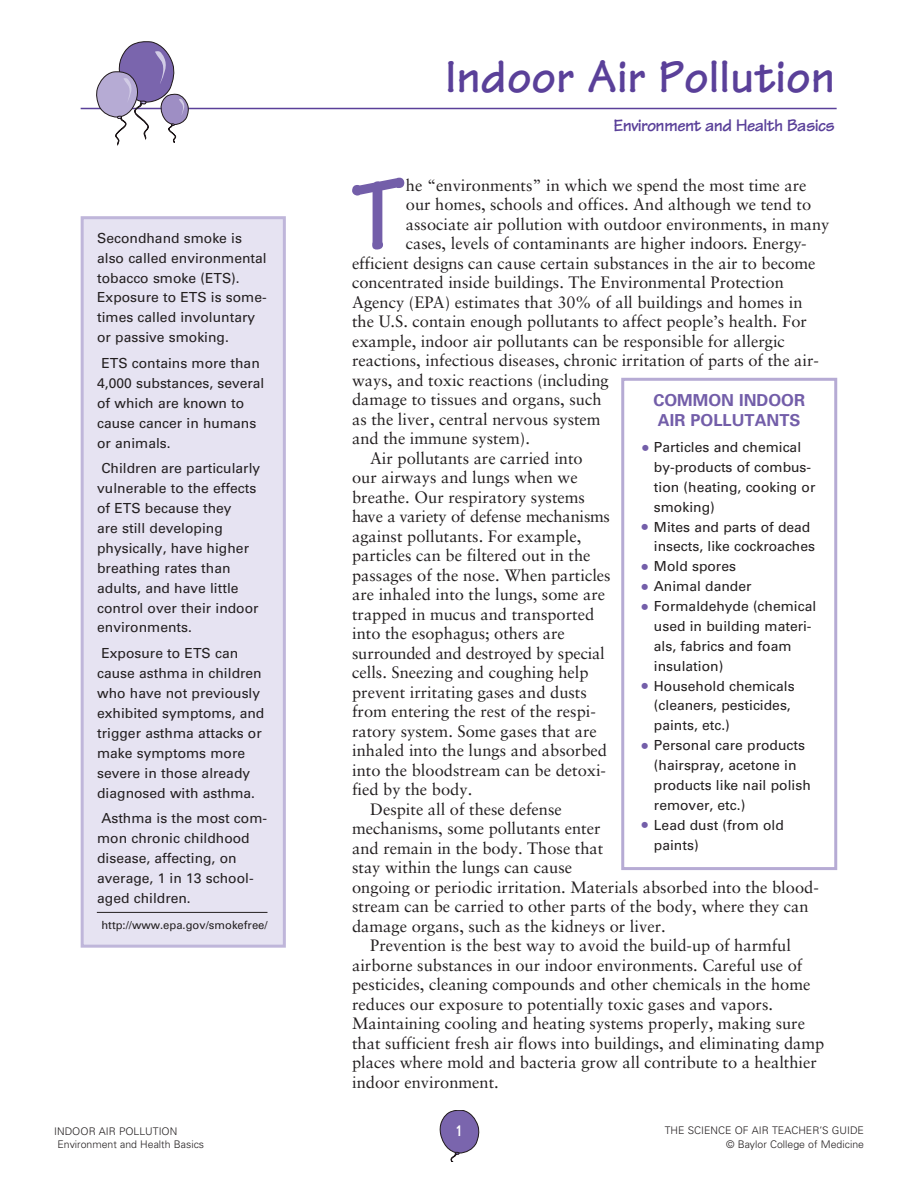
<style>
.page{position:relative;width:918px;height:1188px;background:#fff}
.page>*{position:absolute;margin:0;border:0;box-sizing:border-box;transform-origin:0 0}
.t1{font:700 106.95px "Tekton";color:#735ea9}
.t2{font:700 48px "Tekton";color:#5a4099}
.t3{font:700 18px "Tekton";letter-spacing:-.035em;color:#5a4099}
.Body_text{font:16.5px/19.5px "Sabon";color:#231f20}
.Side_Outline{font:700 16.5px/19.8px "Univers LT Std";color:#735ea9}
.t4{font:700 16.5px "Tekton";color:#fff}
.Body_text-2{font:13.8px/19.8px "Univers LT Std";color:#231f20}
.Body_text-3{font:11.25px "Univers LT Std";color:#231f20}
.t5{font:300 10.5px/13.5px "Univers LT Std";color:#231f20;text-align:right}
.s1{font-size:16.8px;color:#735ea9}
</style>
<div class="page">
<svg style="left:440px;top:1110px;width:39px;height:51px"></svg>
<hr style="left:81px;top:108px;width:756px;height:1px;background:#5a4099">
<svg style="left:96px;top:41px;width:93px;height:104px"></svg>
<div style="left:621px;top:378px;width:216px;height:492px;border:3px solid #b6abd4"></div>
<div style="left:82px;top:218px;width:202px;height:728px;background:#e6e3f2"></div>
<div style="left:81px;top:216px;width:205px;height:732px;border:3px solid #bfb6da"></div>
<hr style="left:97px;top:912px;width:170px;height:1px;background:#231f20">
<p class="Body_text-2" style="left:97px;top:228px;width:171px">Secondhand smoke is also called environmental tobacco smoke (ETS).<br>Exposure to ETS is some&shy;times called involuntary or passive smoking.</p>
<p class="Body_text-2" style="left:97px;top:353px;width:169px;text-indent:4px">ETS contains more than<br>4,000 substances, several of which are known to cause cancer in humans or animals.</p>
<p class="Body_text-2" style="left:97px;top:459px;width:165px;text-indent:4px">Children are particularly vulnerable to the effects of ETS because they<br>are still developing physically, have higher breathing rates than adults, and have little control over their indoor environments.</p>
<p class="Body_text-2" style="left:97px;top:644px;width:169px;text-indent:4px">Exposure to ETS can cause asthma in children who have not previously exhibited symptoms, and trigger asthma attacks or make symptoms more severe in those already diagnosed with asthma.</p>
<p class="Body_text-2" style="left:97px;top:809px;width:171px;text-indent:4px">Asthma is the most com&shy;mon chronic childhood disease, affecting, on average, 1 in 13 school&shy;aged children.</p>
<p class="Body_text-3" style="left:101px;top:918px;width:168px">http://www.epa.gov/smokefree/</p>
<p class="t5" style="left:57px;top:1124px;width:148px;text-align:left;text-indent:-3px">INDOOR AIR POLLUTION<br>Environment and Health Basics</p>
<p class="t2" style="left:445px;top:47px;width:392px">Indoor Air Pollution</p>
<p class="t3" style="left:613px;top:114px;width:223px">Environment and Health Basics</p>
<p class="t1" style="left:352px;top:148px;width:52px">T</p>
<p class="Body_text" style="left:406px;top:175px;width:402px">he “environments” in which we spend the most time are</p>
<p class="Body_text" style="left:406px;top:194px;width:407px">our homes, schools and offices. And although we tend to</p>
<p class="Body_text" style="left:406px;top:214px;width:425px">associate air pollution with outdoor environments, in many</p>
<p class="Body_text" style="left:406px;top:233px;width:402px">cases, levels of contaminants are higher indoors. Energy-</p>
<p class="Body_text" style="left:352px;top:253px;width:465px">efficient designs can cause certain substances in the air to become</p>
<p class="Body_text" style="left:352px;top:272px;width:433px">concentrated inside buildings. The Environmental Protection</p>
<p class="Body_text" style="left:352px;top:292px;width:452px">Agency (EPA) estimates that 30% of all buildings and homes in</p>
<p class="Body_text" style="left:352px;top:311px;width:456px">the U.S. contain enough pollutants to affect people’s health. For</p>
<p class="Body_text" style="left:352px;top:331px;width:434px">example, indoor air pollutants can be responsible for allergic</p>
<p class="Body_text" style="left:352px;top:350px;width:468px">reactions, infectious diseases, chronic irritation of parts of the air-</p>
<p class="Body_text" style="left:352px;top:370px;width:258px">ways, and toxic reactions (including</p>
<p class="Body_text" style="left:352px;top:389px;width:251px">damage to tissues and organs, such</p>
<p class="Body_text" style="left:352px;top:409px;width:250px">as the liver, central nervous system</p>
<p class="Body_text" style="left:352px;top:428px;width:179px">and the immune system).</p>
<p class="Body_text" style="left:352px;top:448px;width:260px;text-indent:18px">Air pollutants are carried into our airways and lungs when we breathe. Our respiratory systems have a variety of defense mechanisms against pollutants. For example, particles can be filtered out in the passages of the nose. When particles are inhaled into the lungs, some are trapped in mucus and transported into the esophagus; others are surrounded and destroyed by special cells. Sneezing and coughing help prevent irritating gases and dusts from entering the rest of the respi&shy;ratory system. Some gases that are inhaled into the lungs and absorbed into the bloodstream can be detoxi&shy;fied by the body.</p>
<p class="Body_text" style="left:352px;top:799px;width:468px;text-indent:18px">Despite all of these defense<br>mechanisms, some pollutants enter<br>and remain in the body. Those that<br>stay within the lungs can cause<br>ongoing or periodic irritation. Materials absorbed into the blood&shy;stream can be carried to other parts of the body, where they can damage organs, such as the kidneys or liver.</p>
<p class="Body_text" style="left:352px;top:935px;width:474px;text-indent:18px">Prevention is the best way to avoid the build-up of harmful airborne substances in our indoor environments. Careful use of pesticides, cleaning compounds and other chemicals in the home reduces our exposure to potentially toxic gases and vapors.<br>Maintaining cooling and heating systems properly, making sure that sufficient fresh air flows into buildings, and eliminating damp places where mold and bacteria grow all contribute to a healthier indoor environment.</p>
<p class="Side_Outline" style="left:653px;top:391px;width:153px">COMMON INDOOR<br>AIR POLLUTANTS</p>
<p class="Body_text-2" style="left:654px;top:437px;width:163px;text-indent:-11px"><span class="s1">•</span> Particles and chemical by-products of combus&shy;tion (heating, cooking or smoking)</p>
<p class="Body_text-2" style="left:654px;top:517px;width:163px;text-indent:-12px"><span class="s1">•</span> Mites and parts of dead insects, like cockroaches</p>
<p class="Body_text-2" style="left:642px;top:557px;width:96px"><span class="s1">•</span> Mold spores</p>
<p class="Body_text-2" style="left:642px;top:576px;width:111px"><span class="s1">•</span> Animal dander</p>
<p class="Body_text-2" style="left:654px;top:596px;width:164px;text-indent:-12px"><span class="s1">•</span> Formaldehyde (chemical used in building materi&shy;als, fabrics and foam insulation)</p>
<p class="Body_text-2" style="left:654px;top:676px;width:142px;text-indent:-12px"><span class="s1">•</span> Household chemicals (cleaners, pesticides, paints, etc.)</p>
<p class="Body_text-2" style="left:654px;top:735px;width:158px;text-indent:-12px"><span class="s1">•</span> Personal care products (hairspray, acetone in products like nail polish remover, etc.)</p>
<p class="Body_text-2" style="left:654px;top:815px;width:131px;text-indent:-12px"><span class="s1">•</span> Lead dust (from old paints)</p>
<p class="t4" style="left:456px;top:1120px;width:7px">1</p>
<p class="t5" style="left:665px;top:1124px;width:201px">THE SCIENCE OF AIR TEACHER’S GUIDE © Baylor College of Medicine</p>
</div>
